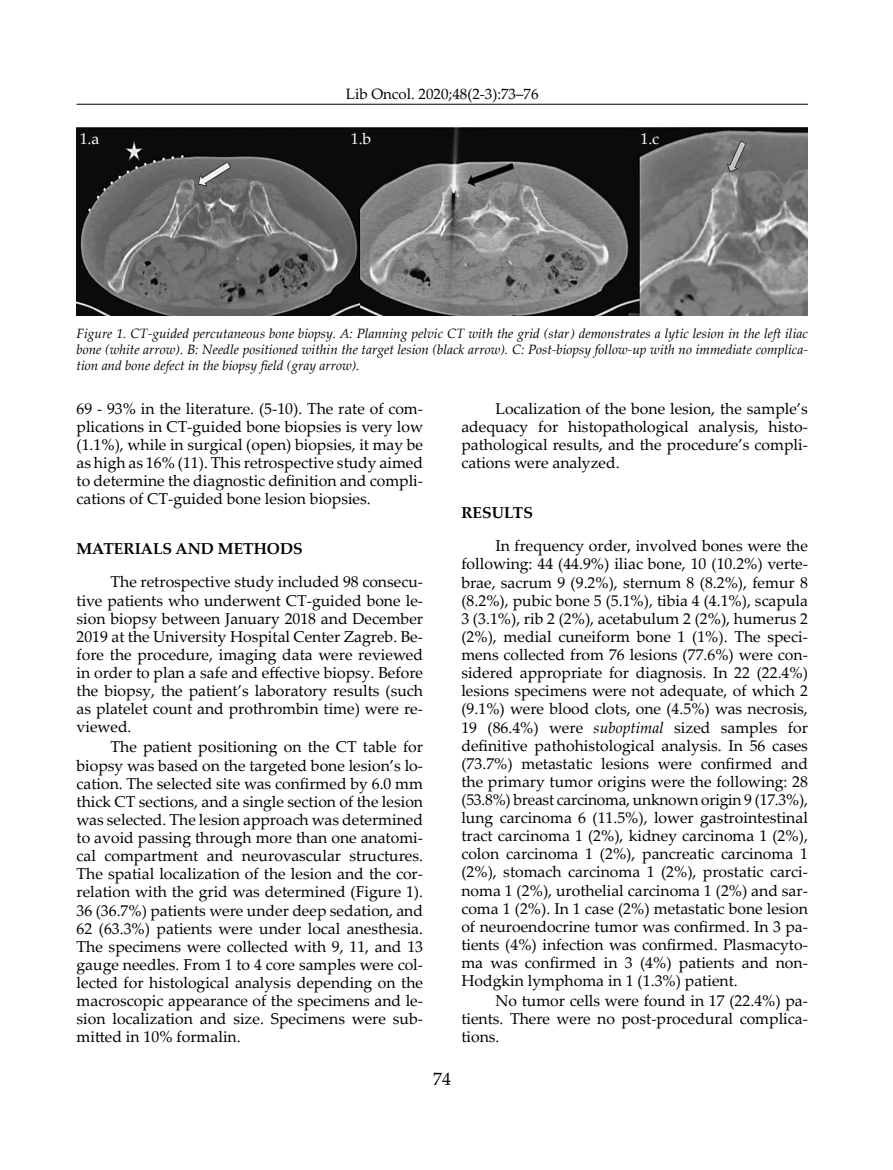
<style>
.page{position:relative;width:893px;height:1170px;background:#fff}
.page>*{position:absolute;margin:0;border:0;box-sizing:border-box;transform-origin:0 0}
.t1{font:18px "Palatino Linotype";color:#000}
.t2{font:15.75px/18.1px "Palatino Linotype";color:#000;text-align:justify}
.t3{font:700 15.75px "Palatino Linotype";color:#000}
.t4{font:15.75px "Palatino Linotype";color:#fff}
.t5{font:15px "Palatino Linotype";color:#000}
.t6{font:italic 13.5px/16.2px "Palatino Linotype";color:#000;text-align:justify}
.s1{font-style:italic}
</style>
<div class="page">
<hr style="left:77px;top:104px;width:731px;height:1px;background:#000">
<img style="left:77px;top:128px;width:731px;height:187px">
<p class="t5" style="left:346px;top:83px;width:194px">Lib Oncol. 2020;48(2-3):73–76</p>
<p class="t4" style="left:80px;top:128px;width:21px">1.a</p>
<p class="t4" style="left:351px;top:128px;width:22px">1.b</p>
<p class="t4" style="left:640px;top:128px;width:20px">1.c</p>
<p class="t6" style="left:77px;top:324px;width:733px">Figure 1. CT-guided percutaneous bone biopsy. A: Planning pelvic CT with the grid (star) demonstrates a lytic lesion in the left iliac bone (white arrow). B: Needle positioned within the target lesion (black arrow). C: Post-biopsy follow-up with no immediate complica&shy;tion and bone defect in the biopsy field (gray arrow).</p>
<p class="t2" style="left:77px;top:398px;width:348px">69 - 93% in the literature. (5-10). The rate of com&shy;plications in CT-guided bone biopsies is very low (1.1%), while in surgical (open) biopsies, it may be as high as 16% (11). This retrospective study aimed to determine the diagnostic definition and compli&shy;cations of CT-guided bone lesion biopsies.</p>
<p class="t3" style="left:77px;top:537px;width:228px">MATERIALS AND METHODS</p>
<p class="t2" style="left:77px;top:572px;width:348px;text-indent:34px">The retrospective study included 98 consecu&shy;tive patients who underwent CT-guided bone le&shy;sion biopsy between January 2018 and December 2019 at the University Hospital Center Zagreb. Be&shy;fore the procedure, imaging data were reviewed in order to plan a safe and effective biopsy. Before the biopsy, the patient’s laboratory results (such as platelet count and prothrombin time) were re&shy;viewed.</p>
<p class="t2" style="left:77px;top:737px;width:348px;text-indent:34px">The patient positioning on the CT table for biopsy was based on the targeted bone lesion’s lo&shy;cation. The selected site was confirmed by 6.0 mm thick CT sections, and a single section of the lesion was selected. The lesion approach was determined to avoid passing through more than one anatomi&shy;cal compartment and neurovascular structures.<br>The spatial localization of the lesion and the cor&shy;relation with the grid was determined (Figure 1).<br>36 (36.7%) patients were under deep sedation, and 62 (63.3%) patients were under local anesthesia.<br>The specimens were collected with 9, 11, and 13 gauge needles. From 1 to 4 core samples were col&shy;lected for histological analysis depending on the macroscopic appearance of the specimens and le&shy;sion localization and size. Specimens were sub&shy;mitted in 10% formalin.</p>
<p class="t2" style="left:461px;top:398px;width:348px;text-indent:34px">Localization of the bone lesion, the sample’s adequacy for histopathological analysis, histo&shy;pathological results, and the procedure’s compli&shy;cations were analyzed.</p>
<p class="t3" style="left:461px;top:501px;width:73px">RESULTS</p>
<p class="t2" style="left:461px;top:536px;width:348px;text-indent:34px">In frequency order, involved bones were the following: 44 (44.9%) iliac bone, 10 (10.2%) verte&shy;brae, sacrum 9 (9.2%), sternum 8 (8.2%), femur 8 (8.2%), pubic bone 5 (5.1%), tibia 4 (4.1%), scapula 3 (3.1%), rib 2 (2%), acetabulum 2 (2%), humerus 2 (2%), medial cuneiform bone 1 (1%). The speci&shy;mens collected from 76 lesions (77.6%) were con&shy;sidered appropriate for diagnosis. In 22 (22.4%) lesions specimens were not adequate, of which 2 (9.1%) were blood clots, one (4.5%) was necrosis, 19 (86.4%) were <span class="s1">suboptimal</span> sized samples for definitive pathohistological analysis. In 56 cases (73.7%) metastatic lesions were confirmed and the primary tumor origins were the following: 28 (53.8%) breast carcinoma, unknown origin 9 (17.3%), lung carcinoma 6 (11.5%), lower gastrointestinal tract carcinoma 1 (2%), kidney carcinoma 1 (2%), colon carcinoma 1 (2%), pancreatic carcinoma 1 (2%), stomach carcinoma 1 (2%), prostatic carci&shy;noma 1 (2%), urothelial carcinoma 1 (2%) and sar&shy;coma 1 (2%). In 1 case (2%) metastatic bone lesion of neuroendocrine tumor was confirmed. In 3 pa&shy;tients (4%) infection was confirmed. Plasmacyto&shy;ma was confirmed in 3 (4%) patients and non-Hodgkin lymphoma in 1 (1.3%) patient.</p>
<p class="t2" style="left:461px;top:990px;width:348px;text-indent:34px">No tumor cells were found in 17 (22.4%) pa&shy;tients. There were no post-procedural complica&shy;tions.</p>
<p class="t1" style="left:433px;top:1066px;width:19px">74</p>
</div>
